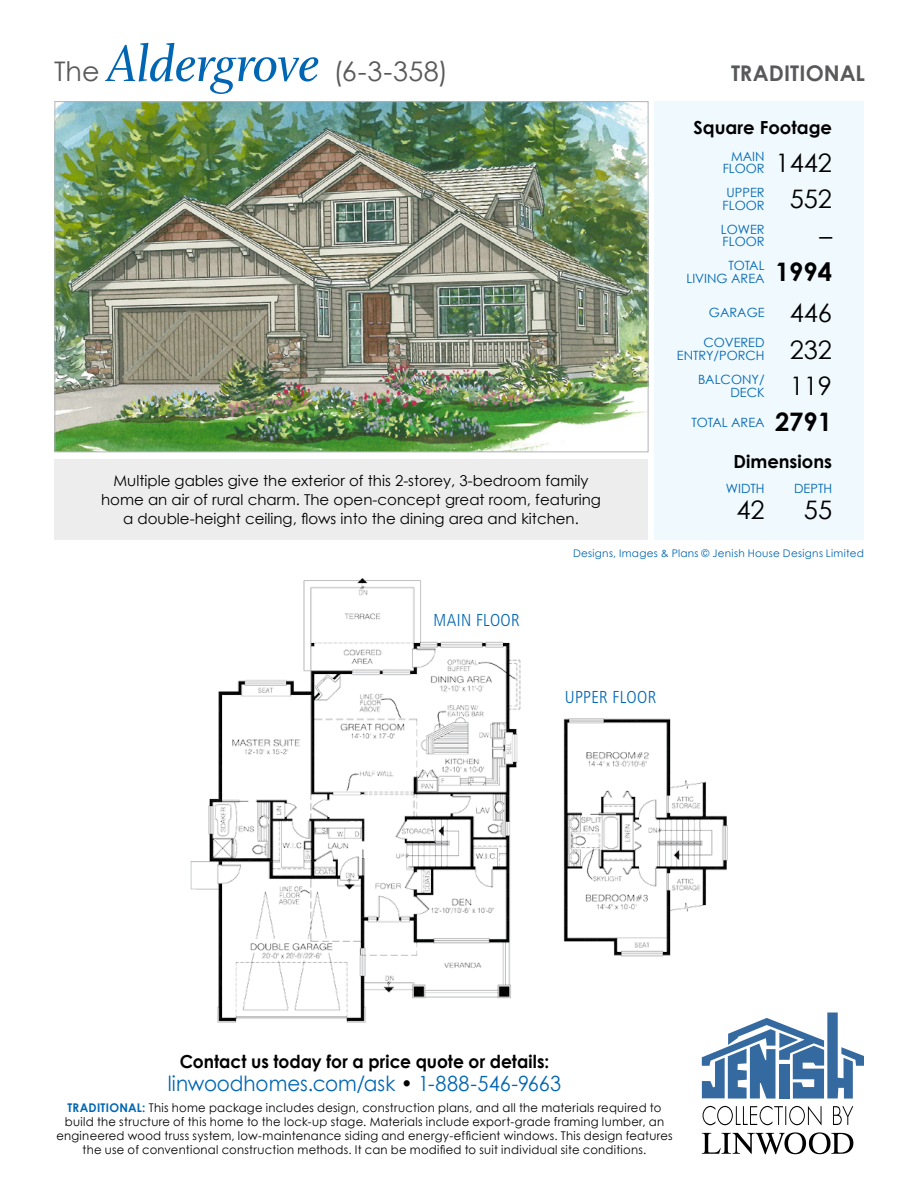
<style>
.page{position:relative;width:918px;height:1188px;background:#fff}
.page>*{position:absolute;margin:0;border:0;box-sizing:border-box;transform-origin:0 0}
.t1{font:27px "Century Gothic";letter-spacing:.01em;color:#58595b}
.t2{font:25.5px "Century Gothic";color:#000}
.t3{font:700 21.6px "Century Gothic";letter-spacing:.005em;color:#58595b}
.t4{font:21px "Century Gothic";color:#0066b3;scale:.95 1}
.t5{font:700 18px "Century Gothic";color:#000;scale:.95 1}
.t6{font:700 18px "Century Gothic";color:#000}
.t7{font:300 condensed 17.25px "Frutiger";letter-spacing:.015em;color:#0066b3}
.t8{font:15px/18.8px "Century Gothic";color:#000;text-align:center}
.t9{font:12.75px/12.8px "Century Gothic";color:#0066b3}
.t10{font:12px/14.2px "Century Gothic";letter-spacing:.02em;color:#000;text-align:center}
.t11{font:10.5px "Century Gothic";letter-spacing:.03em;color:#0066b3}
.s1{font-family:"Charlotte Book Italic Plain";font-size:54px;color:#0066b3}
.s2{font-size:25.5px;color:#000}
.s3{font-weight:700;font-size:25.5px;color:#000}
.s4{color:#000}
.s5{font-weight:700;color:#0066b3}
</style>
<div class="page">
<img style="left:56px;top:103px;width:590px;height:347px">
<div style="left:655px;top:101px;width:209px;height:439px;background:#eff9fe"></div>
<div style="left:54px;top:459px;width:594px;height:81px;background:#ededee"></div>
<svg style="left:702px;top:1012px;width:162px;height:87px"></svg>
<svg style="left:703px;top:1106px;width:150px;height:20px"></svg>
<svg style="left:702px;top:1132px;width:151px;height:22px"></svg>
<img style="left:190px;top:578px;width:542px;height:448px">
<h1 class="t1" style="left:54px;top:55px;width:396px">The <span class="s1">Aldergrove</span> (6-3-358)</h1>
<p class="t8" style="left:101px;top:471px;width:501px">Multiple gables give the exterior of this 2-storey, 3-bedroom family home an air of rural charm. The open-concept great room, featuring a double-height ceiling, flows into the dining area and kitchen.</p>
<h3 class="t3" style="left:731px;top:60px;width:136px">Traditional</h3>
<h3 class="t6" style="left:694px;top:116px;width:140px">Square Footage</h3>
<p class="t9" style="left:723px;top:149px;width:111px;text-indent:9px">Main<br>Floor <span class="s2">1442</span></p>
<p class="t9" style="left:723px;top:186px;width:111px;text-indent:4px">Upper<br>Floor <span class="s2">552</span></p>
<p class="t9" style="left:721px;top:222px;width:45px">Lower<br>Floor</p>
<h2 class="t2" style="left:819px;top:220px;width:14px">–</h2>
<p class="t9" style="left:687px;top:259px;width:147px;text-indent:42px">Total<br>Living Area <span class="s3">1994</span></p>
<p class="t9" style="left:709px;top:306px;width:125px">Garage <span class="s2">446</span></p>
<p class="t9" style="left:677px;top:336px;width:87px;text-indent:26px">Covered<br>Entry/Porch</p>
<h2 class="t2" style="left:790px;top:334px;width:44px">232</h2>
<p class="t9" style="left:730px;top:373px;width:103px;text-indent:-32px">Balcony/<br>Deck <span class="s2">119</span></p>
<p class="t9" style="left:691px;top:415px;width:142px">Total Area <span class="s3">2791</span></p>
<h3 class="t6" style="left:734px;top:450px;width:100px">Dimensions</h3>
<p class="t9" style="left:726px;top:482px;width:9px">Width</p>
<h2 class="t2" style="left:736px;top:494px;width:30px">42</h2>
<p class="t9" style="left:794px;top:482px;width:24px">Depth</p>
<h2 class="t2" style="left:804px;top:494px;width:30px">55</h2>
<h3 class="t7" style="left:434px;top:611px;width:88px">MAIN FLOOR</h3>
<p class="t11" style="left:573px;top:547px;width:292px">Designs, Images &amp; Plans © Jenish House Designs Limited</p>
<h3 class="t7" style="left:565px;top:687px;width:93px">UPPER FLOOR</h3>
<h3 class="t5" style="left:180px;top:1050px;width:390px">Contact us today for a price quote or details:</h3>
<h3 class="t4" style="left:168px;top:1070px;width:416px">linwoodhomes.com/ask <span class="s4">•</span> 1-888-546-9663</h3>
<p class="t10" style="left:56px;top:1100px;width:618px"><span class="s5">Traditional:</span> This home package includes design, construction plans, and all the materials required to build the structure of this home to the lock-up stage. Materials include export-grade framing lumber, an engineered wood truss system, low-maintenance siding and energy-efficient windows. This design features the use of conventional construction methods. It can be modified to suit individual site conditions.</p>
</div>
